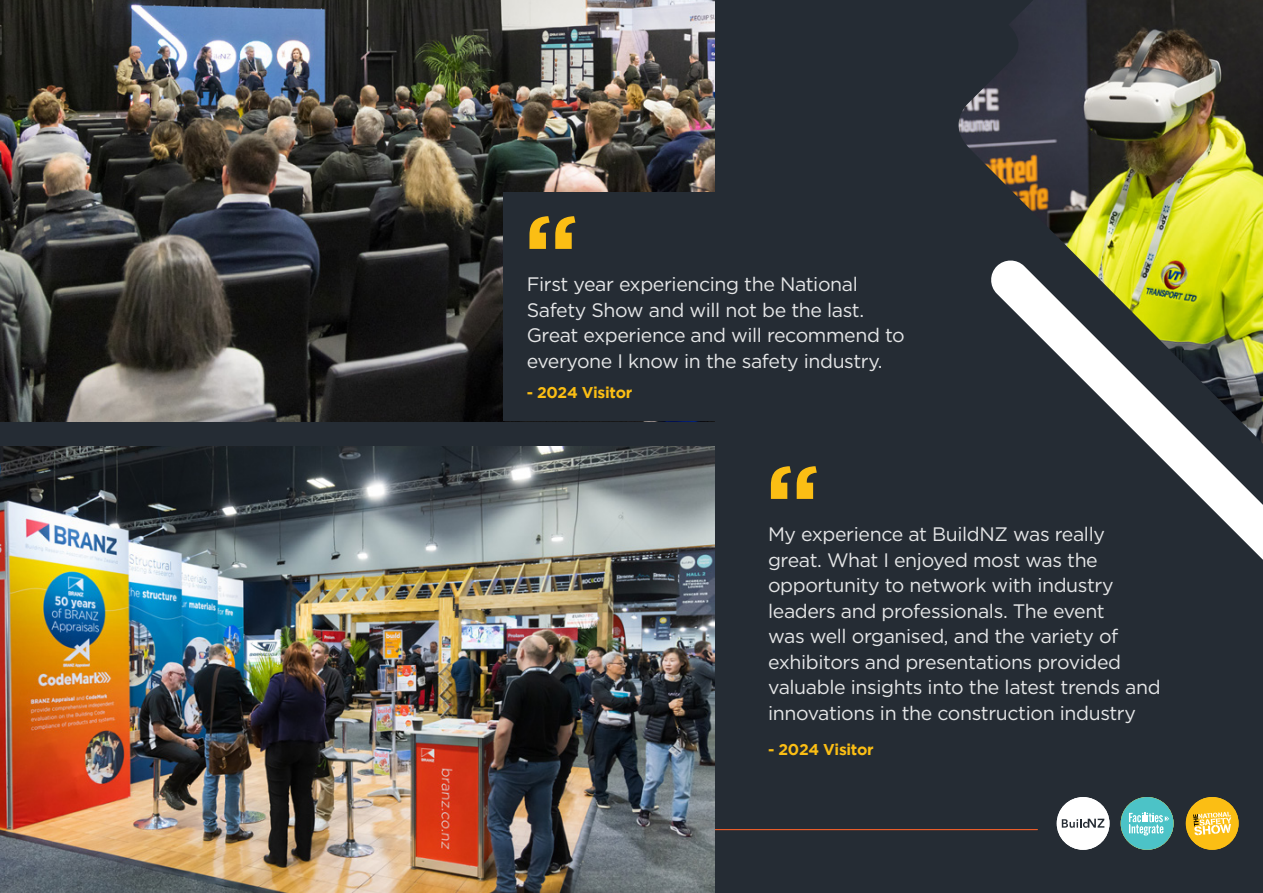
<style>
.page{position:relative;width:1263px;height:893px;background:#252c34}
.page>*{position:absolute;margin:0;border:0;box-sizing:border-box;transform-origin:0 0}
.t1{font:700 101.55px "Gotham";color:#fbbe14}
.t2{font:19.5px/25.5px "Gotham";letter-spacing:-.02em;color:#e5e6e7}
.t3{font:700 15.6px "Gotham";letter-spacing:-.02em;color:#fbbe14}
</style>
<div class="page">
<img style="left:0;top:0;width:714px;height:421px">
<hr style="left:0;top:829px;width:1037px;height:1px;background:#eb5d29">
<img style="left:958px;top:0;width:305px;height:259px">
<svg style="left:991px;top:259px;width:272px;height:301px"></svg>
<div style="left:1186px;top:797px;width:52px;height:53px;background:#fbbe14;border-radius:50%"></div>
<svg style="left:1193px;top:812px;width:38px;height:23px"></svg>
<div style="left:1121px;top:797px;width:52px;height:53px;background:#4cc3c7;border-radius:50%"></div>
<svg style="left:1129px;top:812px;width:40px;height:23px"></svg>
<div style="left:1057px;top:797px;width:52px;height:53px;background:#fff;border-radius:50%"></div>
<svg style="left:1062px;top:819px;width:42px;height:9px"></svg>
<div style="left:503px;top:192px;width:362px;height:229px;background:#252c34"></div>
<img style="left:0;top:446px;width:714px;height:447px">
<h1 class="t1" style="left:524px;top:193px;width:56px">“</h1>
<p class="t2" style="left:527px;top:271px;width:380px">First year experiencing the National Safety Show and will not be the last.<br>Great experience and will recommend to everyone I know in the safety industry.</p>
<p class="t3" style="left:527px;top:383px;width:107px">- 2024 Visitor</p>
<h1 class="t1" style="left:765px;top:443px;width:56px">“</h1>
<p class="t2" style="left:768px;top:521px;width:394px">My experience at BuildNZ was really great. What I enjoyed most was the opportunity to network with industry leaders and professionals. The event<br>was well organised, and the variety of exhibitors and presentations provided valuable insights into the latest trends and innovations in the construction industry</p>
<p class="t3" style="left:768px;top:740px;width:107px">- 2024 Visitor</p>
</div>
